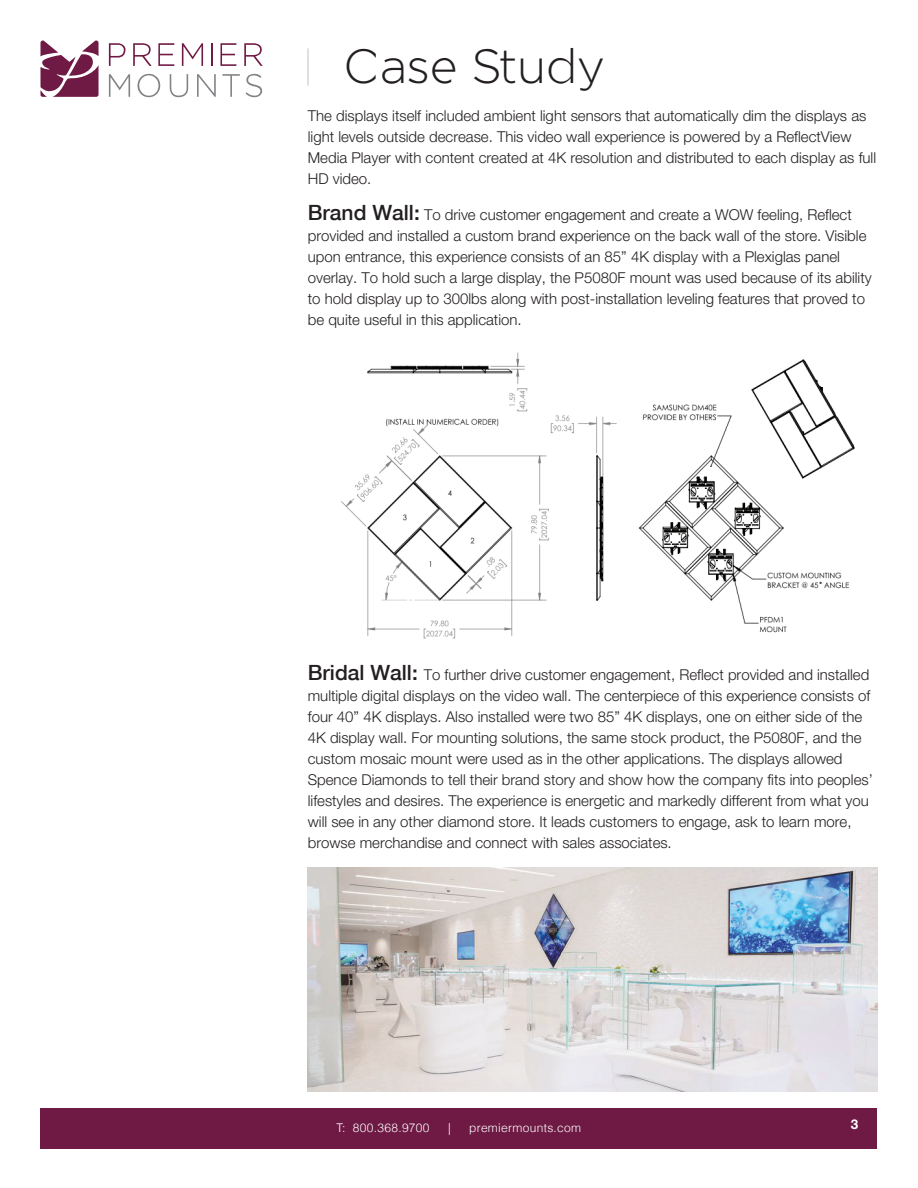
<style>
.page{position:relative;width:918px;height:1188px;background:#fff}
.page>*{position:absolute;margin:0;border:0;box-sizing:border-box;transform-origin:0 0}
.t1{font:300 48px "Regencie";letter-spacing:.035em;color:#231f20}
.t2{font:300 15px/21px "Helvetica Neue";color:#231f20}
.t3{font:700 13.5px "Helvetica Neue";color:#fff}
.t4{font:300 12px "Helvetica";letter-spacing:.025em;color:#fff}
.s1{font-weight:500;font-size:21px}
</style>
<div class="page">
<div style="left:40px;top:1108px;width:838px;height:40px;background:#6f1a45"></div>
<img style="left:341px;top:352px;width:514px;height:287px">
<svg style="left:40px;top:40px;width:59px;height:57px"></svg>
<svg style="left:109px;top:43px;width:16px;height:23px"></svg>
<svg style="left:133px;top:43px;width:19px;height:23px"></svg>
<svg style="left:158px;top:43px;width:16px;height:23px"></svg>
<svg style="left:182px;top:43px;width:21px;height:23px"></svg>
<svg style="left:211px;top:43px;width:1px;height:23px"></svg>
<svg style="left:220px;top:43px;width:16px;height:23px"></svg>
<svg style="left:244px;top:43px;width:19px;height:23px"></svg>
<svg style="left:109px;top:74px;width:21px;height:23px"></svg>
<svg style="left:138px;top:74px;width:22px;height:23px"></svg>
<svg style="left:170px;top:74px;width:18px;height:23px"></svg>
<svg style="left:197px;top:74px;width:19px;height:23px"></svg>
<svg style="left:222px;top:74px;width:18px;height:23px"></svg>
<svg style="left:246px;top:74px;width:16px;height:23px"></svg>
<hr style="left:307px;top:48px;width:2px;height:38px;background:#d5d6d8">
<img style="left:308px;top:868px;width:570px;height:223px">
<h1 class="t1" style="left:345px;top:35px;width:262px">Case Study</h1>
<p class="t2" style="left:308px;top:105px;width:570px">The displays itself included ambient light sensors that automatically dim the displays as light levels outside decrease. This video wall experience is powered by a ReflectView Media Player with content created at 4K resolution and distributed to each display as full HD video.</p>
<p class="t2" style="left:308px;top:204px;width:565px"><span class="s1">Brand Wall:</span> To drive customer engagement and create a WOW feeling, Reflect provided and installed a custom brand experience on the back wall of the store. Visible upon entrance, this experience consists of an 85” 4K display with a Plexiglas panel overlay. To hold such a large display, the P5080F mount was used because of its ability to hold display up to 300lbs along with post-installation leveling features that proved to be quite useful in this application.</p>
<p class="t2" style="left:308px;top:664px;width:567px"><span class="s1">Bridal Wall:</span> To further drive customer engagement, Reflect provided and installed multiple digital displays on the video wall. The centerpiece of this experience consists of four 40” 4K displays. Also installed were two 85” 4K displays, one on either side of the 4K display wall. For mounting solutions, the same stock product, the P5080F, and the custom mosaic mount were used as in the other applications. The displays allowed Spence Diamonds to tell their brand story and show how the company fits into peoples’ lifestyles and desires. The experience is energetic and markedly different from what you will see in any other diamond store. It leads customers to engage, ask to learn more, browse merchandise and connect with sales associates.</p>
<p class="t4" style="left:336px;top:1118px;width:95px">T: 800.368.9700</p>
<p class="t4" style="left:448px;top:1118px;width:4px">|</p>
<p class="t4" style="left:469px;top:1118px;width:114px">premiermounts.com</p>
<p class="t3" style="left:851px;top:1116px;width:9px">3</p>
</div>
